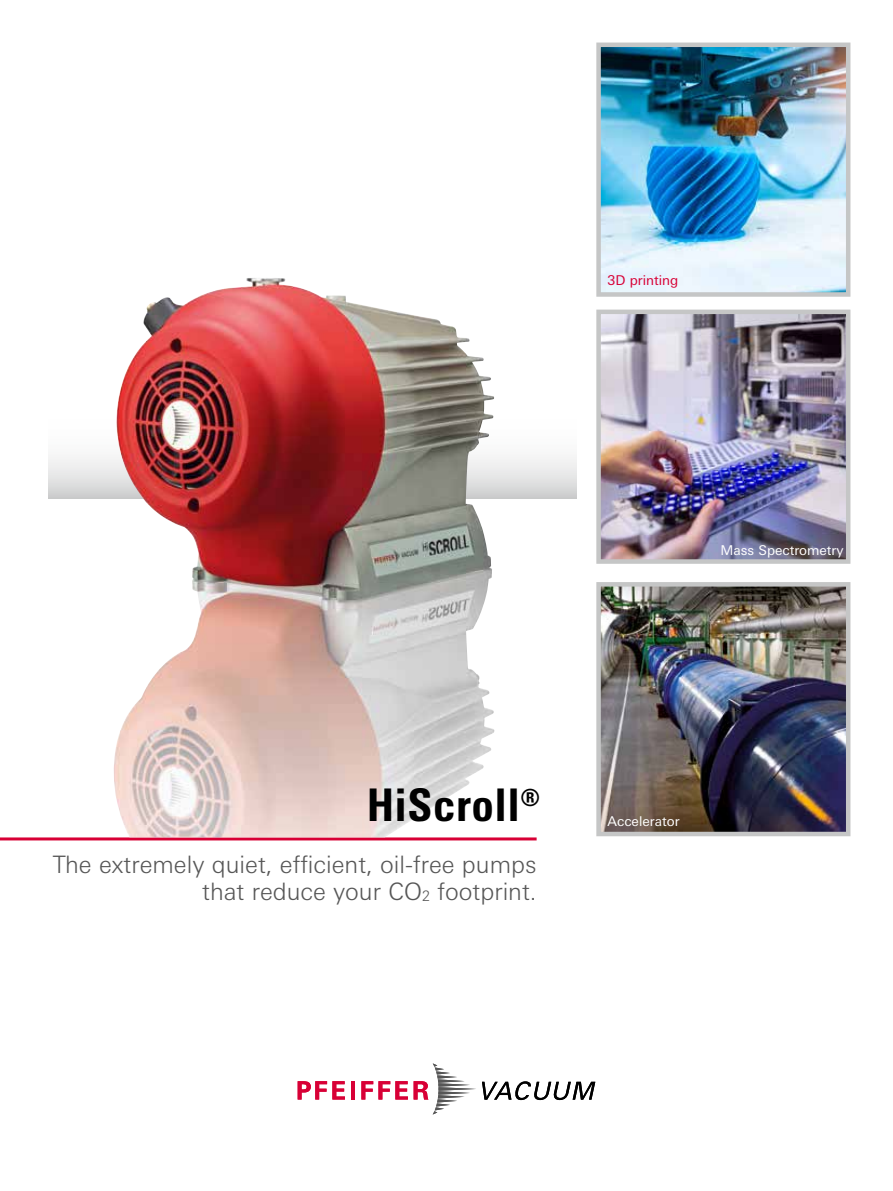
<style>
.page{position:relative;width:893px;height:1191px;background:#fff}
.page>*{position:absolute;margin:0;border:0;box-sizing:border-box;transform-origin:0 0}
.t1{font:700 condensed 45px "Univers";letter-spacing:.01em;color:#000}
.t2{font:300 24px/27px "Univers Next W1 G";color:#565656;text-align:right}
.t3{font:13.5px "Univers Next W1 G";color:#fff}
.t4{font:13.5px "Univers Next W1 G";color:#d80035}
.s1{font-size:14.4px}
</style>
<div class="page">
<svg style="left:48px;top:457px;width:529px;height:42px"></svg>
<hr style="left:0;top:837px;width:537px;height:3px;background:#d80035">
<img style="left:601px;top:587px;width:244px;height:244px">
<div style="left:596px;top:582px;width:254px;height:254px;border:4px solid #c5c6c6"></div>
<img style="left:601px;top:314px;width:244px;height:245px">
<div style="left:596px;top:309px;width:254px;height:255px;border:4px solid #c5c6c6"></div>
<img style="left:601px;top:48px;width:244px;height:244px">
<div style="left:596px;top:43px;width:254px;height:254px;border:4px solid #c5c6c6"></div>
<svg style="left:482px;top:1081px;width:113px;height:19px"></svg>
<svg style="left:298px;top:1081px;width:47px;height:18px"></svg>
<hr style="left:351px;top:1081px;width:4px;height:18px;background:#d80036">
<svg style="left:361px;top:1081px;width:47px;height:18px"></svg>
<svg style="left:414px;top:1063px;width:62px;height:51px"></svg>
<img style="left:103px;top:278px;width:392px;height:559px">
<p class="t4" style="left:608px;top:273px;width:72px">3D printing</p>
<p class="t3" style="left:720px;top:543px;width:125px">Mass Spectrometry</p>
<h1 class="t1" style="left:367px;top:777px;width:175px">HiScroll<sup>®</sup></h1>
<p class="t2" style="left:53px;top:851px;width:485px">The extremely quiet, efficient, oil-free pumps that reduce your CO<span class="s1">2</span> footprint.</p>
<p class="t3" style="left:608px;top:813px;width:74px">Accelerator</p>
</div>
